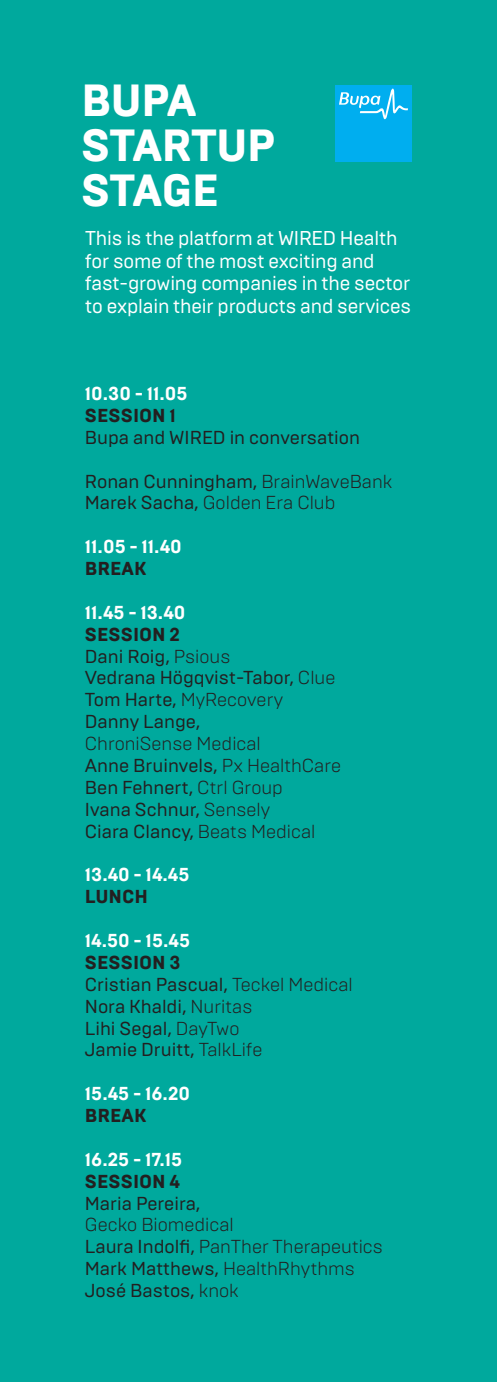
<style>
.page{position:relative;width:497px;height:1382px;background:#fff}
.page>*{position:absolute;margin:0;border:0;box-sizing:border-box;transform-origin:0 0}
.t1{font:800 45px/45px "Brutal Type";letter-spacing:-.02em;color:#fff}
.t2{font:20px/22.5px "Brutal Type";letter-spacing:-.01em;color:#fff}
.t3{font:18.75px/22px "Brutal Type";color:#231f20}
.t4{font:300 18.75px/22px "Brutal Type";color:#231f20}
.t5{font:800 18.75px "Brutal Type";color:#fff}
.t6{font:800 18.75px "Brutal Type";color:#231f20}
.s1{font-weight:300}
.s2{font-weight:800}
.s3{font-weight:400}
</style>
<div class="page">
<div style="left:0;top:0;width:496px;height:1382px;background:#00a99d"></div>
<div style="left:335px;top:85px;width:76px;height:76px;background:#00aeef"></div>
<svg style="left:339px;top:89px;width:68px;height:30px"></svg>
<h1 class="t1" style="left:81px;top:79px;width:196px">BUPA<br>STARTUP<br>STAGE</h1>
<p class="t2" style="left:85px;top:227px;width:327px">This is the platform at WIRED Health for some of the most exciting and fast-growing companies in the sector to explain their products and services</p>
<p class="t5" style="left:85px;top:382px;width:104px">10.30 - 11.05</p>
<p class="t6" style="left:85px;top:404px;width:92px">SESSION 1</p>
<p class="t3" style="left:85px;top:426px;width:276px">Bupa and WIRED in conversation</p>
<p class="t3" style="left:85px;top:470px;width:309px">Ronan Cunningham, <span class="s1">BrainWaveBank<br></span>Marek Sacha, <span class="s1">Golden Era Club</span></p>
<p class="t5" style="left:85px;top:535px;width:98px">11.05 - 11.40</p>
<p class="t6" style="left:85px;top:557px;width:63px">BREAK</p>
<p class="t5" style="left:85px;top:601px;width:102px">11.45 - 13.40</p>
<p class="t3" style="left:85px;top:623px;width:252px"><span class="s2">SESSION 2<br></span>Dani Roig, <span class="s1">Psious<br></span>Vedrana Högqvist-Tabor, <span class="s1">Clue<br></span>Tom Harte, <span class="s1">MyRecovery<br></span>Danny Lange,</p>
<p class="t4" style="left:85px;top:732px;width:257px">ChroniSense Medical<br><span class="s3">Anne Bruinvels,</span> Px HealthCare<br><span class="s3">Ben Fehnert,</span> Ctrl Group<br><span class="s3">Ivana Schnur,</span> Sensely<br><span class="s3">Ciara Clancy,</span> Beats Medical</p>
<p class="t5" style="left:85px;top:863px;width:106px">13.40 - 14.45</p>
<p class="t6" style="left:85px;top:885px;width:65px">LUNCH</p>
<p class="t5" style="left:85px;top:929px;width:107px">14.50 - 15.45</p>
<p class="t3" style="left:85px;top:951px;width:269px"><span class="s2">SESSION 3<br></span>Cristian Pascual, <span class="s1">Teckel Medical<br></span>Nora Khaldi, <span class="s1">Nuritas<br></span>Lihi Segal, <span class="s1">DayTwo<br></span>Jamie Druitt, <span class="s1">TalkLife</span></p>
<p class="t5" style="left:85px;top:1082px;width:107px">15.45 - 16.20</p>
<p class="t6" style="left:85px;top:1104px;width:63px">BREAK</p>
<p class="t5" style="left:85px;top:1148px;width:99px">16.25 - 17.15</p>
<p class="t6" style="left:85px;top:1170px;width:96px">SESSION 4</p>
<p class="t3" style="left:85px;top:1192px;width:117px">Maria Pereira,</p>
<p class="t4" style="left:85px;top:1214px;width:299px">Gecko Biomedical<br><span class="s3">Laura Indolfi,</span> PanTher Therapeutics<br><span class="s3">Mark Matthews,</span> HealthRhythms<br><span class="s3">José Bastos,</span> knok</p>
</div>
